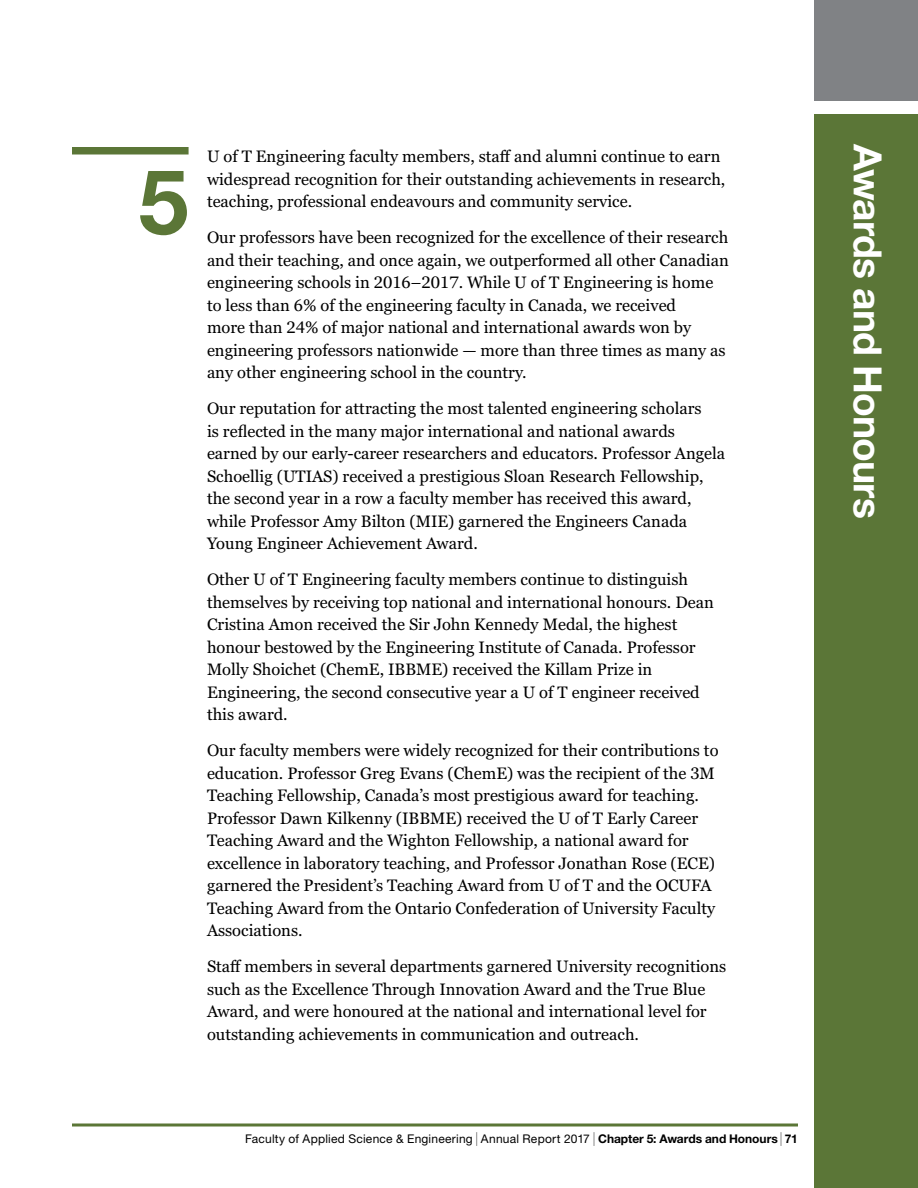
<style>
.page{position:relative;width:918px;height:1188px;background:#fff}
.page>*{position:absolute;margin:0;border:0;box-sizing:border-box;transform-origin:0 0}
.t1{font:700 90px "Helvetica Neue LT Std";color:#5b7637}
.t2{font:700 39px "Helvetica Neue LT Std";letter-spacing:-.02em;color:#fff}
.t3{font:16.5px/22.5px "Georgia Pro";color:#000}
.t4{font:12px "Helvetica Neue LT Std";letter-spacing:.02em;color:#000}
.s1{font-size:13.8px}
.s2{font-weight:700}
</style>
<div class="page">
<div style="left:814px;top:114px;width:104px;height:1074px;background:#5b7637"></div>
<div style="left:814px;top:0;width:104px;height:100px;background:#808285"></div>
<div style="left:72px;top:147px;width:117px;height:7px;background:#5b7637"></div>
<hr style="left:72px;top:1124px;width:726px;height:2px;background:#5b7637">
<h1 class="t1" style="left:139px;top:146px;width:52px">5</h1>
<p class="t3" style="left:207px;top:146px;width:520px">U of T Engineering faculty members, staff and alumni continue to earn widespread recognition for their outstanding achievements in research, teaching, professional endeavours and community service.</p>
<p class="t3" style="left:207px;top:227px;width:523px">Our professors have been recognized for the excellence of their research and their teaching, and once again, we outperformed all other Canadian engineering schools in 2016–2017. While U of T Engineering is home to less than 6% of the engineering faculty in Canada, we received<br>more than 24% of major national and international awards won by engineering professors nationwide — more than three times as many as any other engineering school in the country.</p>
<p class="t3" style="left:207px;top:398px;width:520px">Our reputation for attracting the most talented engineering scholars<br>is reflected in the many major international and national awards earned by our early-career researchers and educators. Professor Angela Schoellig (UTIAS) received a prestigious Sloan Research Fellowship, the second year in a row a faculty member has received this award, while Professor Amy Bilton (MIE) garnered the Engineers Canada Young Engineer Achievement Award.</p>
<p class="t3" style="left:207px;top:569px;width:508px">Other U of T Engineering faculty members continue to distinguish themselves by receiving top national and international honours. Dean Cristina Amon received the Sir John Kennedy Medal, the highest honour bestowed by the Engineering Institute of Canada. Professor Molly Shoichet (ChemE, IBBME) received the Killam Prize in Engineering, the second consecutive year a U of T engineer received this award.</p>
<p class="t3" style="left:207px;top:740px;width:513px">Our faculty members were widely recognized for their contributions to education. Professor Greg Evans (ChemE) was the recipient of the 3M Teaching Fellowship, Canada’s most prestigious award for teaching.<br>Professor Dawn Kilkenny (IBBME) received the U of T Early Career Teaching Award and the Wighton Fellowship, a national award for excellence in laboratory teaching, and Professor Jonathan Rose (ECE) garnered the President’s Teaching Award from U of T and the OCUFA Teaching Award from the Ontario Confederation of University Faculty Associations.</p>
<p class="t3" style="left:207px;top:956px;width:521px">Staff members in several departments garnered University recognitions such as the Excellence Through Innovation Award and the True Blue Award, and were honoured at the national and international level for outstanding achievements in communication and outreach.</p>
<p class="t4" style="left:245px;top:1132px;width:554px">Faculty of Applied Science &amp; Engineering <span class="s1">|</span> Annual Report 2017 <span class="s1">|</span> <span class="s2">Chapter 5: Awards and Honours</span> <span class="s1">|</span> <span class="s2">71</span></p>
<h2 class="t2" style="left:892px;top:144px;width:376px;rotate:90deg">Awards and Honours</h2>
</div>
